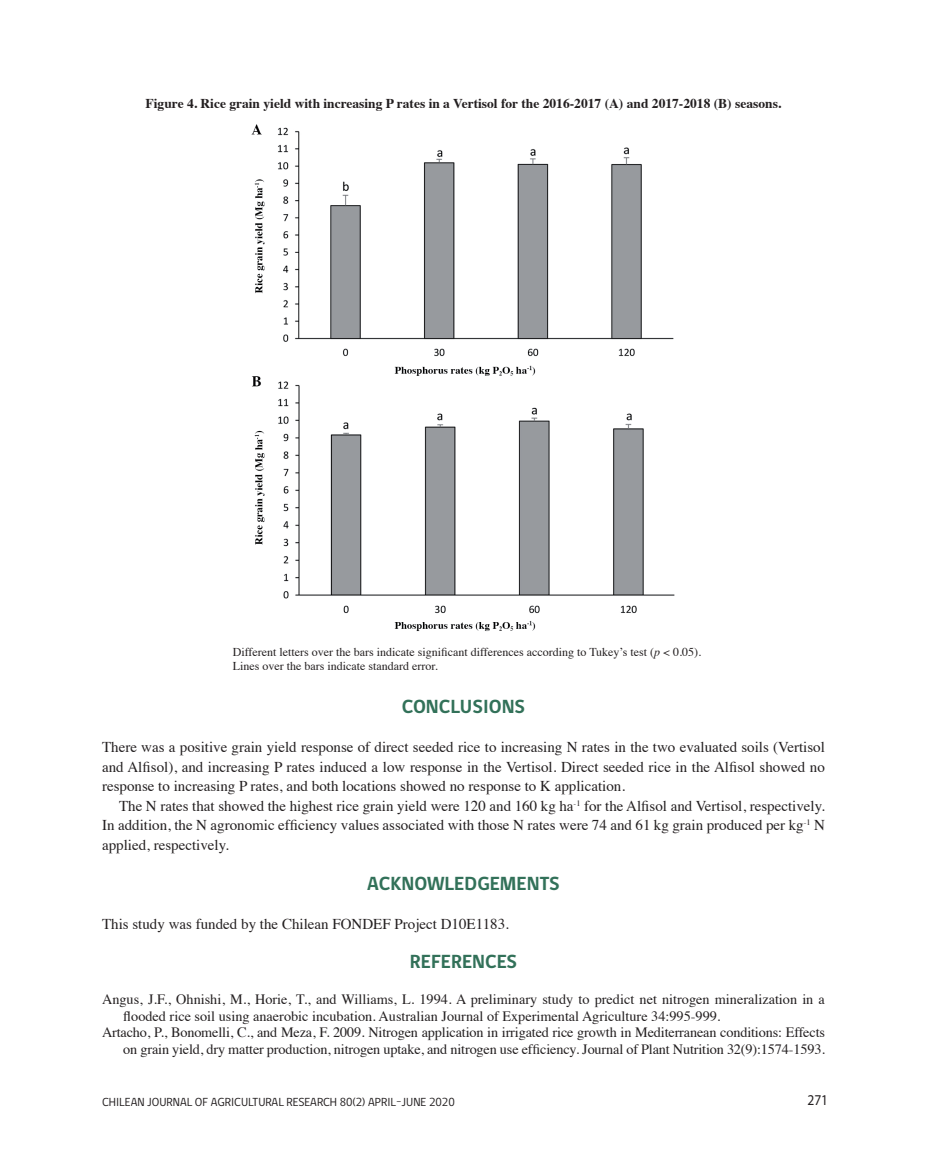
<style>
.page{position:relative;width:927px;height:1174px;background:#fff}
.page>*{position:absolute;margin:0;border:0;box-sizing:border-box;transform-origin:0 0}
.t1{font:700 19.5px "gob CL";color:#327159}
.t2{font:15px/19.5px "Times";color:#231f20;text-align:justify}
.t3{font:15px "Myriad Pro";color:#231f20;scale:.9 1}
.t4{font:14.25px "Times";letter-spacing:-.01em;color:#231f20}
.t5{font:700 13.5px "Times";color:#231f20}
.t6{font:12px/13.5px "Times";color:#231f20}
.t7{font:12px "gob CL";color:#231f20}
.s1{font-style:italic}
</style>
<div class="page">
<img style="left:251px;top:124px;width:424px;height:507px">
<p class="t5" style="left:146px;top:90px;width:637px">Figure 4. Rice grain yield with increasing P rates in a Vertisol for the 2016-2017 (A) and 2017-2018 (B) seasons.</p>
<p class="t6" style="left:233px;top:644px;width:470px">Different letters over the bars indicate significant differences according to Tukey’s test (<span class="s1">p</span> &lt; 0.05).<br>Lines over the bars indicate standard error.</p>
<h1 class="t1" style="left:402px;top:693px;width:125px">CONCLUSIONS</h1>
<p class="t2" style="left:102px;top:736px;width:724px">There was a positive grain yield response of direct seeded rice to increasing N rates in the two evaluated soils (Vertisol and Alfisol), and increasing P rates induced a low response in the Vertisol. Direct seeded rice in the Alfisol showed no response to increasing P rates, and both locations showed no response to K application.</p>
<p class="t2" style="left:102px;top:794px;width:724px;text-indent:17px">The N rates that showed the highest rice grain yield were 120 and 160 kg ha<sup>-1</sup> for the Alfisol and Vertisol, respectively.<br>In addition, the N agronomic efficiency values associated with those N rates were 74 and 61 kg grain produced per kg<sup>-1</sup> N applied, respectively.</p>
<h1 class="t1" style="left:367px;top:869px;width:194px">ACKNOWLEDGEMENTS</h1>
<p class="t2" style="left:102px;top:912px;width:408px">This study was funded by the Chilean FONDEF Project D10E1183.</p>
<h1 class="t1" style="left:410px;top:948px;width:109px">REFERENCES</h1>
<p class="t4" style="left:102px;top:986px;width:724px">Angus, J.F., Ohnishi, M., Horie, T., and Williams, L. 1994. A preliminary study to predict net nitrogen mineralization in a</p>
<p class="t4" style="left:123px;top:1002px;width:599px">flooded rice soil using anaerobic incubation. Australian Journal of Experimental Agriculture 34:995-999.</p>
<p class="t4" style="left:102px;top:1019px;width:724px">Artacho, P., Bonomelli, C., and Meza, F. 2009. Nitrogen application in irrigated rice growth in Mediterranean conditions: Effects</p>
<p class="t4" style="left:123px;top:1035px;width:703px">on grain yield, dry matter production, nitrogen uptake, and nitrogen use efficiency. Journal of Plant Nutrition 32(9):1574-1593.</p>
<p class="t7" style="left:102px;top:1094px;width:354px">CHILEAN JOURNAL OF AGRICULTURAL RESEARCH 80(2) APRIL-JUNE 2020</p>
<p class="t3" style="left:808px;top:1091px;width:24px">271</p>
</div>
